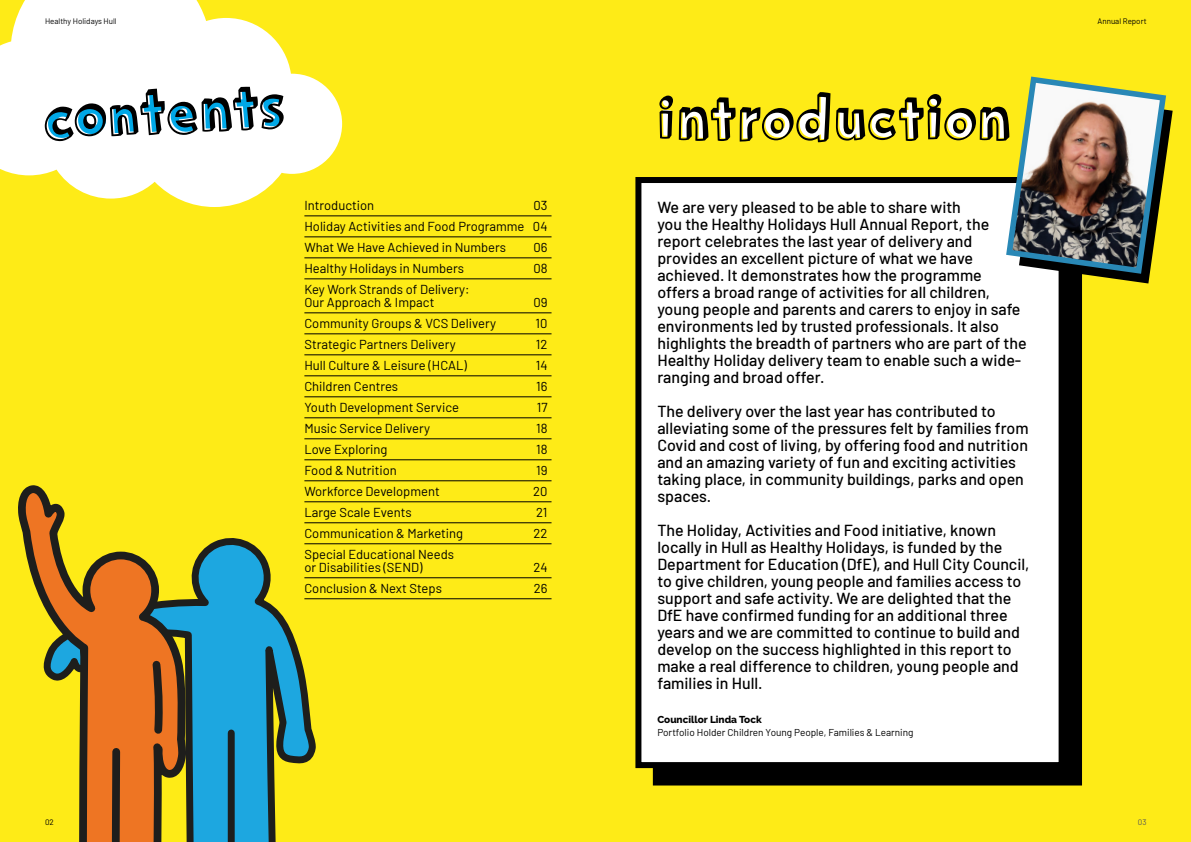
<style>
.page{position:relative;width:1191px;height:842px;background:#feeb17}
.page>*{position:absolute;margin:0;border:0;box-sizing:border-box;transform-origin:0 0}
.t1{font:67.9px "Change 4 Life Headline Shadow";letter-spacing:-.01em;color:#000}
.t2{font:500 16px/17px "Barlow";color:#000}
.t3{font:13px/21px "Barlow";color:#000}
.t4{font:10px "Barlow";color:#000}
.t5{font:800 10px "Raleway";color:#000}
.t6{font:8px "Barlow";color:#000}
.t7{font:8px "Barlow";color:#575756}
</style>
<div class="page">
<svg style="left:0;top:0;width:342px;height:207px;fill:#fff"></svg>
<div style="left:656px;top:197px;width:423px;height:585px;background:#000"></div>
<div style="left:653px;top:194px;width:429px;height:591px;border:6px solid #000"></div>
<div style="left:638px;top:180px;width:423px;height:585px;background:#fff"></div>
<div style="left:635px;top:177px;width:429px;height:591px;border:6px solid #000"></div>
<svg style="left:193px;top:538px;width:126px;height:304px"></svg>
<div style="left:228px;top:733px;width:7px;height:109px;background:#1e1e1c"></div>
<svg style="left:15px;top:0;width:178px;height:842px"></svg>
<hr style="left:304px;top:216px;width:247px;height:1px;background:#000">
<hr style="left:304px;top:237px;width:247px;height:1px;background:#000">
<hr style="left:304px;top:258px;width:247px;height:1px;background:#000">
<hr style="left:304px;top:279px;width:247px;height:1px;background:#000">
<hr style="left:304px;top:313px;width:247px;height:1px;background:#000">
<hr style="left:304px;top:334px;width:247px;height:1px;background:#000">
<hr style="left:304px;top:355px;width:247px;height:1px;background:#000">
<hr style="left:304px;top:376px;width:247px;height:1px;background:#000">
<hr style="left:304px;top:397px;width:247px;height:1px;background:#000">
<hr style="left:304px;top:418px;width:247px;height:1px;background:#000">
<hr style="left:304px;top:439px;width:247px;height:1px;background:#000">
<hr style="left:304px;top:459px;width:247px;height:1px;background:#000">
<hr style="left:304px;top:480px;width:247px;height:1px;background:#000">
<hr style="left:304px;top:501px;width:247px;height:1px;background:#000">
<hr style="left:304px;top:522px;width:247px;height:1px;background:#000">
<hr style="left:304px;top:543px;width:247px;height:1px;background:#000">
<hr style="left:304px;top:577px;width:247px;height:1px;background:#000">
<hr style="left:304px;top:598px;width:247px;height:1px;background:#000">
<img style="left:1003px;top:76px;width:169px;height:207px">
<p class="t6" style="left:45px;top:16px;width:73px">Healthy Holidays Hull</p>
<h1 class="t1" style="left:42px;top:88px;width:244px;rotate:-3deg">Contents</h1>
<h1 class="t1" style="left:658px;top:88px;width:356px">INTRODUCTION</h1>
<p class="t6" style="left:45px;top:817px;width:10px">02</p>
<p class="t3" style="left:304px;top:194px;width:71px">Introduction</p>
<p class="t3" style="left:304px;top:194px;width:244px;text-align:justify;text-indent:229px">03<br>Holiday Activities and Food Programme 04<br>What We Have Achieved in Numbers</p>
<p class="t3" style="left:533px;top:236px;width:16px">06</p>
<p class="t3" style="left:304px;top:257px;width:161px">Healthy Holidays in Numbers</p>
<p class="t3" style="left:533px;top:257px;width:16px">08</p>
<p class="t3" style="left:304px;top:282px;width:167px;line-height:13px">Key Work Strands of Delivery:<br>Our Approach &amp; Impact</p>
<p class="t3" style="left:533px;top:291px;width:16px">09</p>
<p class="t3" style="left:304px;top:312px;width:193px">Community Groups &amp; VCS Delivery</p>
<p class="t3" style="left:535px;top:312px;width:13px">10</p>
<p class="t3" style="left:304px;top:333px;width:153px">Strategic Partners Delivery</p>
<p class="t3" style="left:536px;top:333px;width:13px">12</p>
<p class="t3" style="left:304px;top:354px;width:164px">Hull Culture &amp; Leisure (HCAL)</p>
<p class="t3" style="left:536px;top:354px;width:13px">14</p>
<p class="t3" style="left:304px;top:375px;width:95px">Children Centres</p>
<p class="t3" style="left:536px;top:375px;width:13px">16</p>
<p class="t3" style="left:304px;top:396px;width:156px">Youth Development Service</p>
<p class="t3" style="left:537px;top:396px;width:12px">17</p>
<p class="t3" style="left:304px;top:417px;width:127px">Music Service Delivery</p>
<p class="t3" style="left:536px;top:417px;width:13px">18</p>
<p class="t3" style="left:304px;top:438px;width:85px">Love Exploring</p>
<p class="t3" style="left:536px;top:438px;width:13px">18</p>
<p class="t3" style="left:304px;top:459px;width:94px">Food &amp; Nutrition</p>
<p class="t3" style="left:536px;top:459px;width:13px">19</p>
<p class="t3" style="left:304px;top:480px;width:137px">Workforce Development</p>
<p class="t3" style="left:533px;top:480px;width:16px">20</p>
<p class="t3" style="left:304px;top:501px;width:109px">Large Scale Events</p>
<p class="t3" style="left:536px;top:501px;width:13px">21</p>
<p class="t3" style="left:304px;top:522px;width:160px">Communication &amp; Marketing</p>
<p class="t3" style="left:533px;top:522px;width:15px">22</p>
<p class="t3" style="left:304px;top:547px;width:151px;line-height:13px">Special Educational Needs or Disabilities (SEND)</p>
<p class="t3" style="left:533px;top:556px;width:16px">24</p>
<p class="t3" style="left:304px;top:577px;width:139px">Conclusion &amp; Next Steps</p>
<p class="t3" style="left:534px;top:577px;width:15px">26</p>
<p class="t2" style="left:657px;top:197px;width:371px">We are very pleased to be able to share with<br>you the Healthy Holidays Hull Annual Report, the report celebrates the last year of delivery and provides an excellent picture of what we have achieved. It demonstrates how the programme offers a broad range of activities for all children, young people and parents and carers to enjoy in safe environments led by trusted professionals. It also highlights the breadth of partners who are part of the Healthy Holiday delivery team to enable such a wide&shy;ranging and broad offer.</p>
<p class="t2" style="left:657px;top:401px;width:373px">The delivery over the last year has contributed to alleviating some of the pressures felt by families from Covid and cost of living, by offering food and nutrition and an amazing variety of fun and exciting activities taking place, in community buildings, parks and open spaces.</p>
<p class="t2" style="left:657px;top:520px;width:373px">The Holiday, Activities and Food initiative, known locally in Hull as Healthy Holidays, is funded by the Department for Education (DfE), and Hull City Council, to give children, young people and families access to support and safe activity. We are delighted that the DfE have confirmed funding for an additional three years and we are committed to continue to build and develop on the success highlighted in this report to make a real difference to children, young people and families in Hull.</p>
<p class="t5" style="left:657px;top:714px;width:106px">Councillor Linda Tock</p>
<p class="t4" style="left:657px;top:725px;width:258px">Portfolio Holder Children Young People, Families &amp; Learning</p>
<p class="t6" style="left:1097px;top:16px;width:51px">Annual Report</p>
<p class="t7" style="left:1138px;top:817px;width:10px">03</p>
</div>
